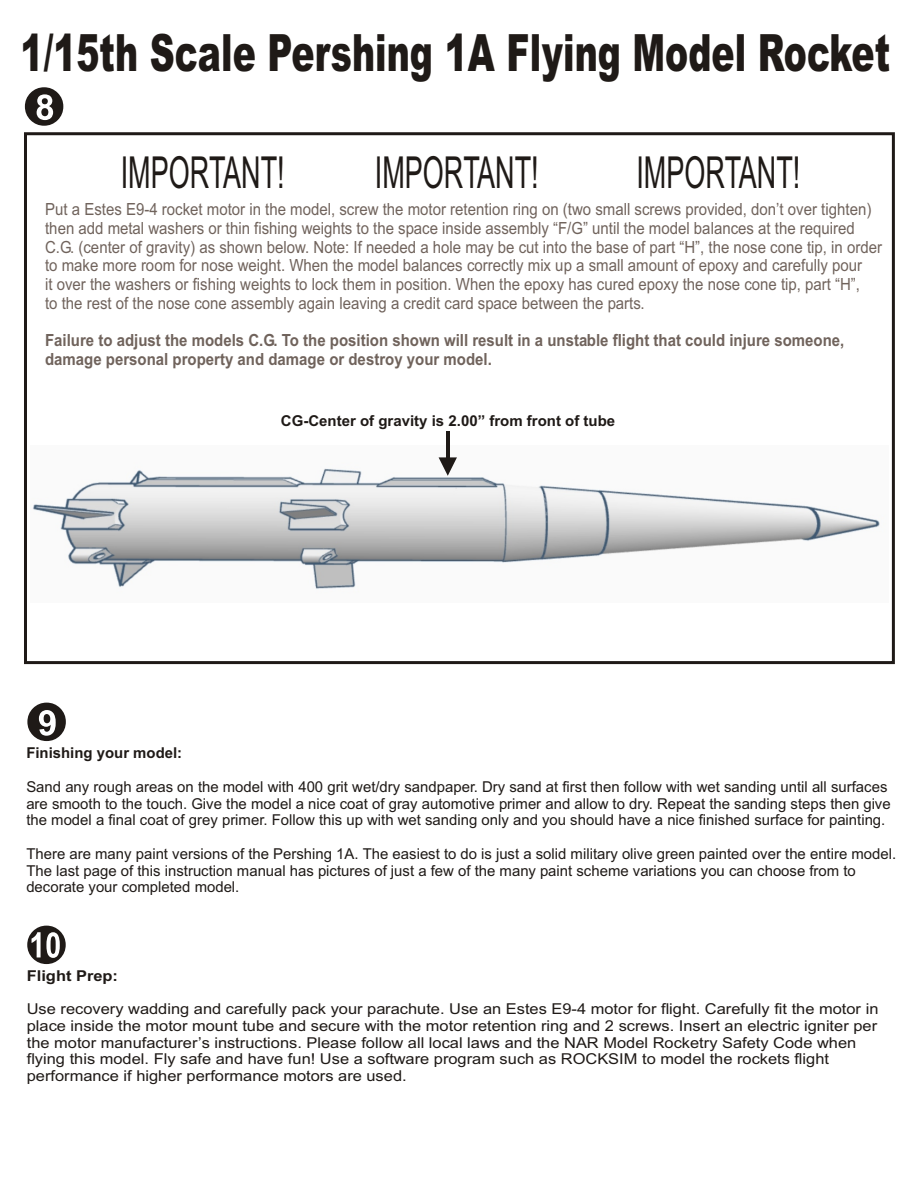
<style>
.page{position:relative;width:918px;height:1188px;background:#fff}
.page>*{position:absolute;margin:0;border:0;box-sizing:border-box;transform-origin:0 0}
.t1{font:900 51.45px "Arial";color:#1f1a17;scale:.67 1}
.t2{font:44.1px "Arial";color:#1f1a17;scale:.61 1}
.t3{font:16.8px/18.8px "Arial";color:#70635c;scale:.9 1}
.t4{font:700 16.8px/18.8px "Arial";color:#70635c;scale:.9 1}
.t5{font:15px/16.8px "Arial";color:#1f1a17}
.t6{font:15px/16.8px "Arial";color:#1f1a17;scale:1.1 1}
.t7{font:700 15px "Arial";color:#1f1a17}
.t8{font:700 15px "Arial";color:#1f1a17;scale:1.1 1}
</style>
<div class="page">
<svg style="left:25px;top:87px;width:38px;height:39px"></svg>
<div style="left:24px;top:132px;width:871px;height:532px;border:3px solid #1f1a17"></div>
<img style="left:32px;top:445px;width:848px;height:144px">
<svg style="left:439px;top:457px;width:18px;height:19px"></svg>
<hr style="left:446px;top:431px;width:3px;height:27px;background:#1f1a17">
<svg style="left:27px;top:703px;width:39px;height:38px"></svg>
<svg style="left:27px;top:926px;width:39px;height:38px"></svg>
<h1 class="t1" style="left:21px;top:34px;width:1299px">1/15th Scale Pershing 1A Flying Model Rocket</h1>
<h2 class="t2" style="left:121px;top:156px;width:270px">IMPORTANT!</h2>
<h2 class="t2" style="left:375px;top:156px;width:270px">IMPORTANT!</h2>
<h2 class="t2" style="left:636px;top:156px;width:270px">IMPORTANT!</h2>
<p class="t3" style="left:45px;top:201px;width:931px">Put a Estes E9-4 rocket motor in the model, screw the motor retention ring on (two small screws provided, don’t over tighten) then add metal washers or thin fishing weights to the space inside assembly “F/G” until the model balances at the required C.G. (center of gravity) as shown below. Note: If needed a hole may be cut into the base of part “H”, the nose cone tip, in order to make more room for nose weight. When the model balances correctly mix up a small amount of epoxy and carefully pour<br>it over the washers or fishing weights to lock them in position. When the epoxy has cured epoxy the nose cone tip, part “H”,<br>to the rest of the nose cone assembly again leaving a credit card space between the parts.</p>
<p class="t4" style="left:45px;top:332px;width:890px">Failure to adjust the models C.G. To the position shown will result in a unstable flight that could injure someone, damage personal property and damage or destroy your model.</p>
<p class="t7" style="left:281px;top:415px;width:336px">CG-Center of gravity is 2.00” from front of tube</p>
<p class="t7" style="left:26px;top:747px;width:157px">Finishing your model:</p>
<p class="t5" style="left:26px;top:780px;width:866px">Sand any rough areas on the model with 400 grit wet/dry sandpaper. Dry sand at first then follow with wet sanding until all surfaces are smooth to the touch. Give the model a nice coat of gray automotive primer and allow to dry. Repeat the sanding steps then give the model a final coat of grey primer. Follow this up with wet sanding only and you should have a nice finished surface for painting.</p>
<p class="t5" style="left:26px;top:847px;width:871px">There are many paint versions of the Pershing 1A. The easiest to do is just a solid military olive green painted over the entire model.<br>The last page of this instruction manual has pictures of just a few of the many paint scheme variations you can choose from to decorate your completed model.</p>
<p class="t8" style="left:27px;top:970px;width:84px">Flight Prep:</p>
<p class="t6" style="left:27px;top:1002px;width:776px">Use recovery wadding and carefully pack your parachute. Use an Estes E9-4 motor for flight. Carefully fit the motor in place inside the motor mount tube and secure with the motor retention ring and 2 screws. Insert an electric igniter per the motor manufacturer’s instructions. Please follow all local laws and the NAR Model Rocketry Safety Code when flying this model. Fly safe and have fun! Use a software program such as ROCKSIM to model the rockets flight performance if higher performance motors are used.</p>
</div>
